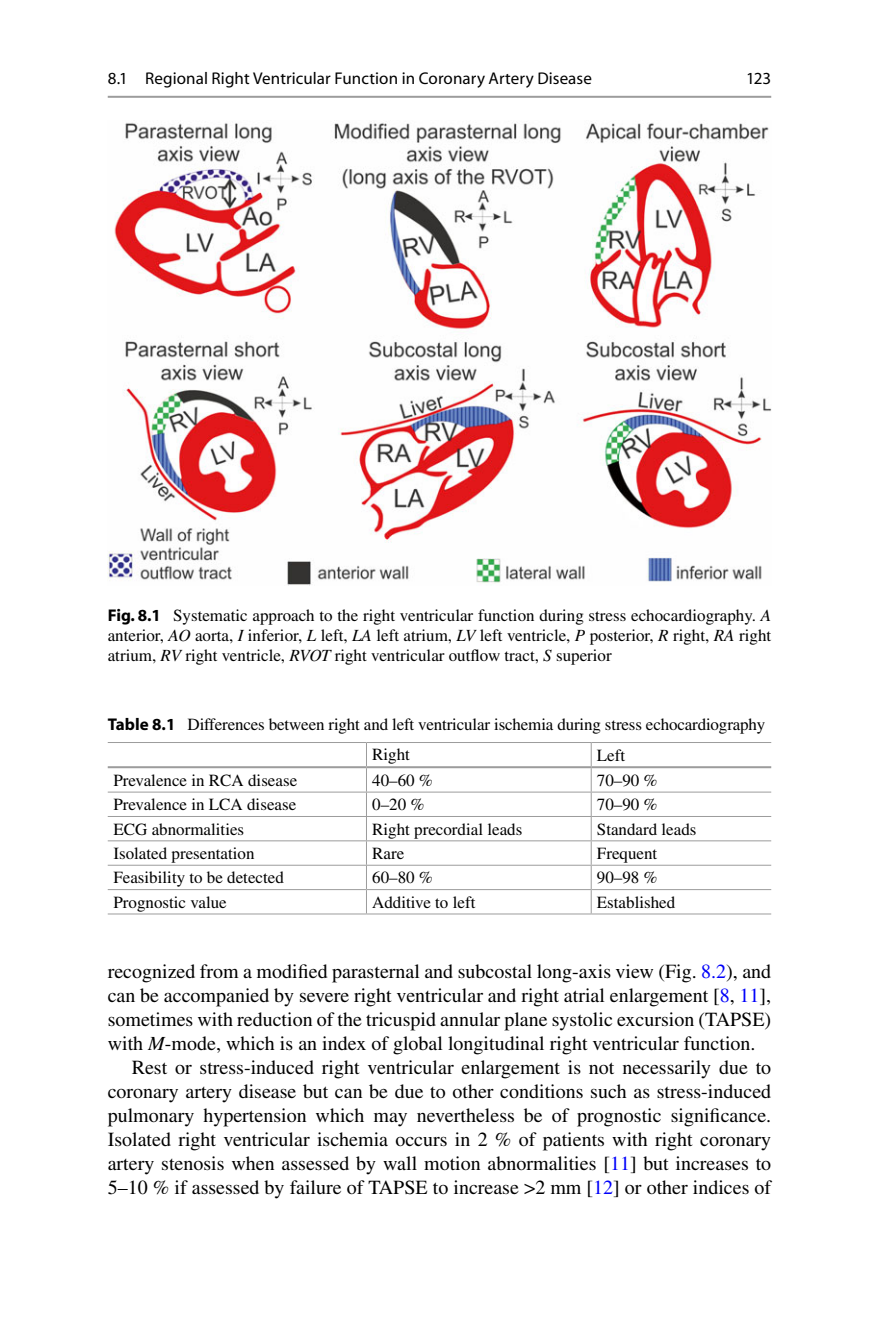
<style>
.page{position:relative;width:879px;height:1333px;background:#fff}
.page>*{position:absolute;margin:0;border:0;box-sizing:border-box;transform-origin:0 0}
.t1{font:20px "Bgxtjn Times";color:#000}
.t2{font:17px/20px "Bgxtjn Times";color:#000;text-align:justify}
.t3{font:17px "Qjdhlp Myriad";letter-spacing:.005em;color:#000}
.s1{font-family:"Npprmf Myriad";font-weight:700}
.s2{font-family:"Nvlmbr Times";font-style:italic}
.s3{color:#0000fa}
</style>
<div class="page">
<img style="left:108px;top:122px;width:663px;height:463px">
<hr style="left:108px;top:742px;width:258px;height:1px;background:#9c9c9c">
<hr style="left:108px;top:766px;width:258px;height:2px;background:#9c9c9c">
<hr style="left:366px;top:742px;width:225px;height:1px;background:#9c9c9c">
<hr style="left:366px;top:766px;width:225px;height:2px;background:#9c9c9c">
<hr style="left:591px;top:742px;width:180px;height:1px;background:#9c9c9c">
<hr style="left:591px;top:766px;width:180px;height:2px;background:#9c9c9c">
<hr style="left:108px;top:791px;width:483px;height:1px;background:#9c9c9c">
<hr style="left:591px;top:791px;width:180px;height:1px;background:#9c9c9c">
<hr style="left:108px;top:816px;width:483px;height:1px;background:#9c9c9c">
<hr style="left:591px;top:816px;width:180px;height:1px;background:#9c9c9c">
<hr style="left:108px;top:840px;width:483px;height:1px;background:#9c9c9c">
<hr style="left:591px;top:840px;width:180px;height:1px;background:#9c9c9c">
<hr style="left:108px;top:864px;width:483px;height:1px;background:#9c9c9c">
<hr style="left:591px;top:864px;width:180px;height:1px;background:#9c9c9c">
<hr style="left:366px;top:889px;width:226px;height:1px;background:#9c9c9c">
<hr style="left:366px;top:913px;width:225px;height:1px;background:#9c9c9c">
<hr style="left:592px;top:889px;width:179px;height:1px;background:#9c9c9c">
<svg style="left:591px;top:743px;width:1px;height:170px"></svg>
<hr style="left:591px;top:913px;width:180px;height:1px;background:#9c9c9c">
<hr style="left:108px;top:889px;width:258px;height:1px;background:#9c9c9c">
<svg style="left:366px;top:743px;width:1px;height:170px"></svg>
<hr style="left:108px;top:913px;width:258px;height:1px;background:#9c9c9c">
<hr style="left:108px;top:96px;width:663px;height:2px;background:#9c9c9c">
<p class="t3" style="left:108px;top:72px;width:486px">8.1 Regional Right Ventricular Function in Coronary Artery Disease</p>
<p class="t3" style="left:746px;top:72px;width:27px">123</p>
<p class="t2" style="left:108px;top:607px;width:665px"><span class="s1">Fig. 8.1</span> Systematic approach to the right ventricular function during stress echocardiography. <span class="s2">A </span>anterior, <span class="s2">AO</span> aorta, <span class="s2">I</span> inferior, <span class="s2">L</span> left, <span class="s2">LA</span> left atrium, <span class="s2">LV</span> left ventricle, <span class="s2">P</span> posterior, <span class="s2">R</span> right, <span class="s2">RA</span> right atrium, <span class="s2">RV</span> right ventricle, <span class="s2">RVOT</span> right ventricular outflow tract, <span class="s2">S</span> superior</p>
<p class="t2" style="left:372px;top:710px;width:395px;line-height:30.2px;text-indent:-264px"><span class="s1">Table 8.1</span> Differences between right and left ventricular ischemia during stress echocardiography<br>Right</p>
<p class="t2" style="left:597px;top:746px;width:30px">Left</p>
<p class="t2" style="left:113px;top:771px;width:185px">Prevalence in RCA disease</p>
<p class="t2" style="left:372px;top:771px;width:62px">40–60 %</p>
<p class="t2" style="left:597px;top:771px;width:62px">70–90 %</p>
<p class="t2" style="left:113px;top:796px;width:184px">Prevalence in LCA disease</p>
<p class="t2" style="left:372px;top:796px;width:54px">0–20 %</p>
<p class="t2" style="left:597px;top:796px;width:62px">70–90 %</p>
<p class="t2" style="left:113px;top:820px;width:132px">ECG abnormalities</p>
<p class="t2" style="left:372px;top:820px;width:152px">Right precordial leads</p>
<p class="t2" style="left:597px;top:820px;width:101px">Standard leads</p>
<p class="t2" style="left:113px;top:845px;width:143px">Isolated presentation</p>
<p class="t2" style="left:372px;top:845px;width:34px">Rare</p>
<p class="t2" style="left:597px;top:845px;width:62px">Frequent</p>
<p class="t2" style="left:113px;top:869px;width:172px">Feasibility to be detected</p>
<p class="t2" style="left:372px;top:869px;width:62px">60–80 %</p>
<p class="t2" style="left:597px;top:869px;width:62px">90–98 %</p>
<p class="t2" style="left:113px;top:893px;width:115px">Prognostic value</p>
<p class="t2" style="left:372px;top:893px;width:105px">Additive to left</p>
<p class="t2" style="left:597px;top:893px;width:80px">Established</p>
<p class="t1" style="left:108px;top:964px;width:665px">recognized from a modified parasternal and subcostal long-axis view (Fig. <span class="s3">8.2</span> ), and</p>
<p class="t1" style="left:108px;top:988px;width:665px">can be accompanied by severe right ventricular and right atrial enlargement [ <span class="s3">8</span> , <span class="s3">11</span> ],</p>
<p class="t1" style="left:108px;top:1012px;width:665px">sometimes with reduction of the tricuspid annular plane systolic excursion (TAPSE)</p>
<p class="t1" style="left:108px;top:1036px;width:649px">with <span class="s2">M</span> -mode, which is an index of global longitudinal right ventricular function.</p>
<p class="t1" style="left:132px;top:1060px;width:641px">Rest or stress-induced right ventricular enlargement is not necessarily due to</p>
<p class="t1" style="left:108px;top:1084px;width:665px">coronary artery disease but can be due to other conditions such as stress-induced</p>
<p class="t1" style="left:108px;top:1108px;width:665px">pulmonary hypertension which may nevertheless be of prognostic significance.</p>
<p class="t1" style="left:108px;top:1132px;width:665px">Isolated right ventricular ischemia occurs in 2 % of patients with right coronary</p>
<p class="t1" style="left:108px;top:1156px;width:665px">artery stenosis when assessed by wall motion abnormalities [ <span class="s3">11</span> ] but increases to</p>
<p class="t1" style="left:108px;top:1180px;width:665px">5–10 % if assessed by failure of TAPSE to increase &gt;2 mm [ <span class="s3">12</span> ] or other indices of</p>
</div>
